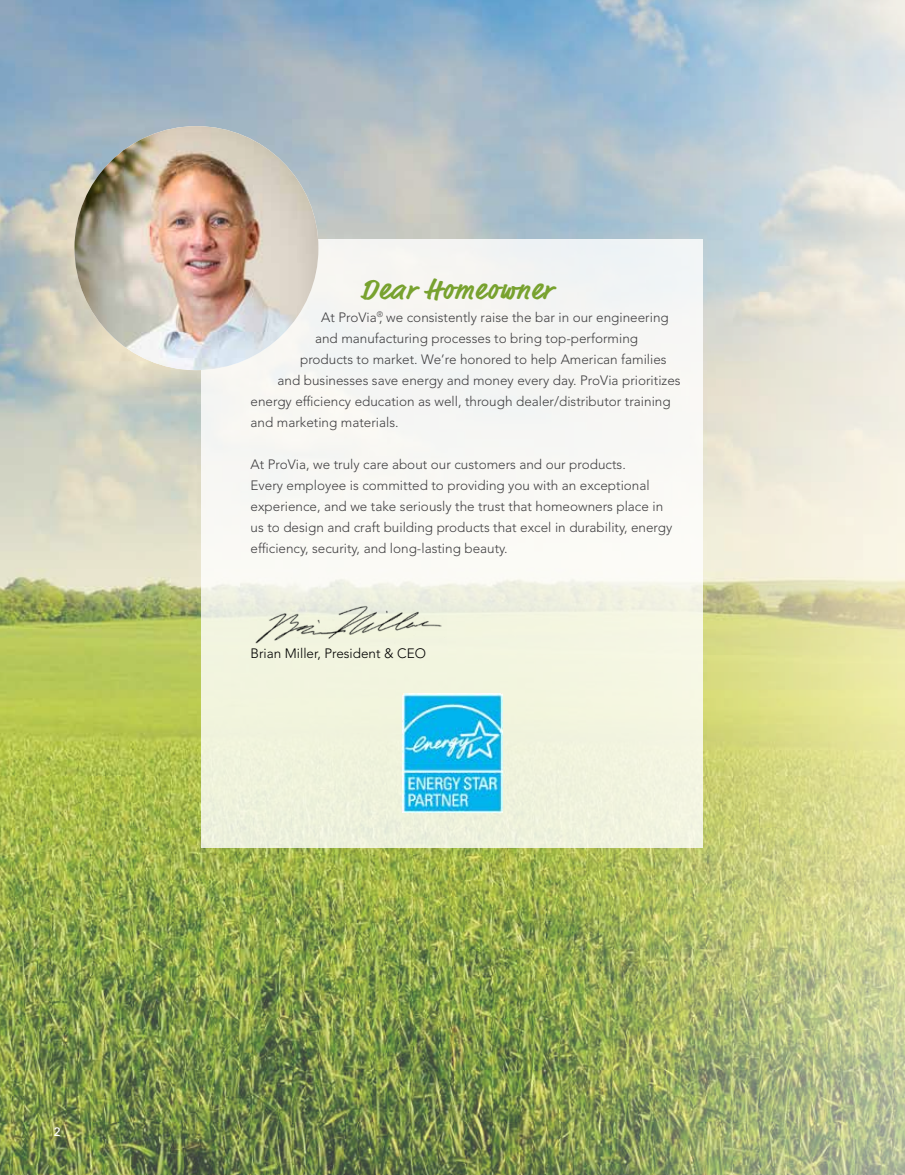
<style>
.page{position:relative;width:905px;height:1175px;background:#fff}
.page>*{position:absolute;margin:0;border:0;box-sizing:border-box;transform-origin:0 0}
.t1{font:700 30px "Market Pro";letter-spacing:.04em;color:#78a22f}
.t2{font:300 13.5px/21px "Avenir LT Std";color:#414042}
.t3{font:300 13.5px "Avenir LT Std";color:#000}
.t4{font:500 12px "Avenir LT Std";color:#fff}
</style>
<div class="page">
<img style="left:0;top:0;width:373px;height:1174px">
<img style="left:373px;top:0;width:531px;height:1174px">
<div style="left:201px;top:239px;width:501px;height:609px;background:linear-gradient(to bottom,#f7f7fb,#f1f4db)"></div>
<img style="left:250px;top:602px;width:197px;height:43px">
<img style="left:74px;top:126px;width:244px;height:244px;border-radius:122px">
<img style="left:402px;top:693px;width:100px;height:120px">
<p class="t4" style="left:54px;top:1124px;width:8px">2</p>
<h1 class="t1" style="left:361px;top:268px;width:193px">Dear Homeowner</h1>
<p class="t2" style="left:321px;top:307px;width:349px">At ProVia<sup>®</sup>, we consistently raise the bar in our engineering</p>
<p class="t2" style="left:315px;top:328px;width:324px">and manufacturing processes to bring top-performing</p>
<p class="t2" style="left:300px;top:349px;width:368px">products to market. We’re honored to help American families</p>
<p class="t2" style="left:277px;top:370px;width:404px">and businesses save energy and money every day. ProVia prioritizes</p>
<p class="t2" style="left:250px;top:391px;width:421px">energy efficiency education as well, through dealer/distributor training</p>
<p class="t2" style="left:250px;top:412px;width:150px">and marketing materials.</p>
<p class="t2" style="left:250px;top:454px;width:423px">At ProVia, we truly care about our customers and our products.<br>Every employee is committed to providing you with an exceptional experience, and we take seriously the trust that homeowners place in us to design and craft building products that excel in durability, energy efficiency, security, and long-lasting beauty.</p>
<p class="t3" style="left:250px;top:645px;width:177px">Brian Miller, President &amp; CEO</p>
</div>
